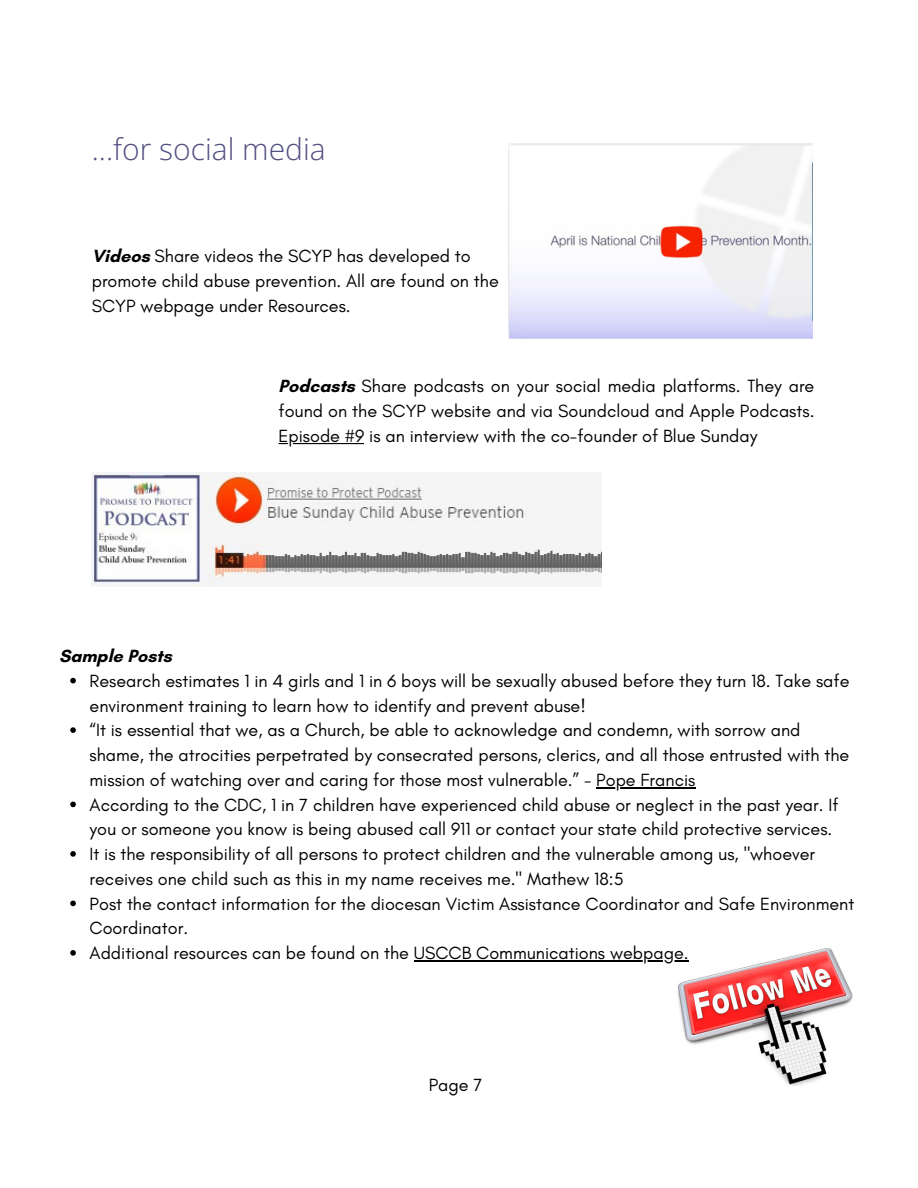
<style>
.page{position:relative;width:918px;height:1188px;background:#fff}
.page>*{position:absolute;margin:0;border:0;box-sizing:border-box;transform-origin:0 0}
.t1{font:300 30px "Open Sans";color:#525081}
.t2{font:18px/24.8px "Glacial Indifference";color:#000}
.t3{font:700 18px "Glacial Indifference";color:#000}
.s1{font-weight:700}
</style>
<div class="page">
<img style="left:92px;top:473px;width:509px;height:113px">
<img style="left:508px;top:143px;width:305px;height:196px">
<img style="left:674px;top:948px;width:179px;height:137px">
<svg style="left:279px;top:443px;width:85px;height:1px"></svg>
<svg style="left:70px;top:678px;width:6px;height:5px"></svg>
<svg style="left:70px;top:727px;width:6px;height:6px"></svg>
<hr style="left:596px;top:787px;width:99px;height:1px;background:#000">
<svg style="left:70px;top:802px;width:6px;height:5px"></svg>
<svg style="left:70px;top:851px;width:6px;height:6px"></svg>
<svg style="left:70px;top:901px;width:6px;height:5px"></svg>
<svg style="left:70px;top:950px;width:6px;height:6px"></svg>
<hr style="left:414px;top:960px;width:275px;height:1px;background:#000">
<h1 class="t1" style="left:92px;top:128px;width:235px">...for social media</h1>
<p class="t2" style="left:92px;top:244px;width:409px"><span class="s1">Videos</span> Share videos the SCYP has developed to promote child abuse prevention. All are found on the<br>SCYP webpage under Resources.</p>
<p class="t2" style="left:279px;top:374px;width:537px;text-align:justify"><span class="s1">Podcasts</span> Share podcasts on your social media platforms. They are found on the SCYP website and via Soundcloud and Apple Podcasts.<br>Episode #9 is an interview with the co-founder of Blue Sunday</p>
<p class="t3" style="left:59px;top:645px;width:114px">Sample Posts</p>
<p class="t2" style="left:90px;top:668px;width:766px">Research estimates 1 in 4 girls and 1 in 6 boys will be sexually abused before they turn 18. Take safe environment training to learn how to identify and prevent abuse!<br>“It is essential that we, as a Church, be able to acknowledge and condemn, with sorrow and shame, the atrocities perpetrated by consecrated persons, clerics, and all those entrusted with the mission of watching over and caring for those most vulnerable.” - Pope Francis<br>According to the CDC, 1 in 7 children have experienced child abuse or neglect in the past year. If you or someone you know is being abused call 911 or contact your state child protective services.<br>It is the responsibility of all persons to protect children and the vulnerable among us, "whoever receives one child such as this in my name receives me." Mathew 18:5<br>Post the contact information for the diocesan Victim Assistance Coordinator and Safe Environment Coordinator.<br>Additional resources can be found on the USCCB Communications webpage.</p>
<p class="t2" style="left:429px;top:1072px;width:55px">Page 7</p>
</div>
